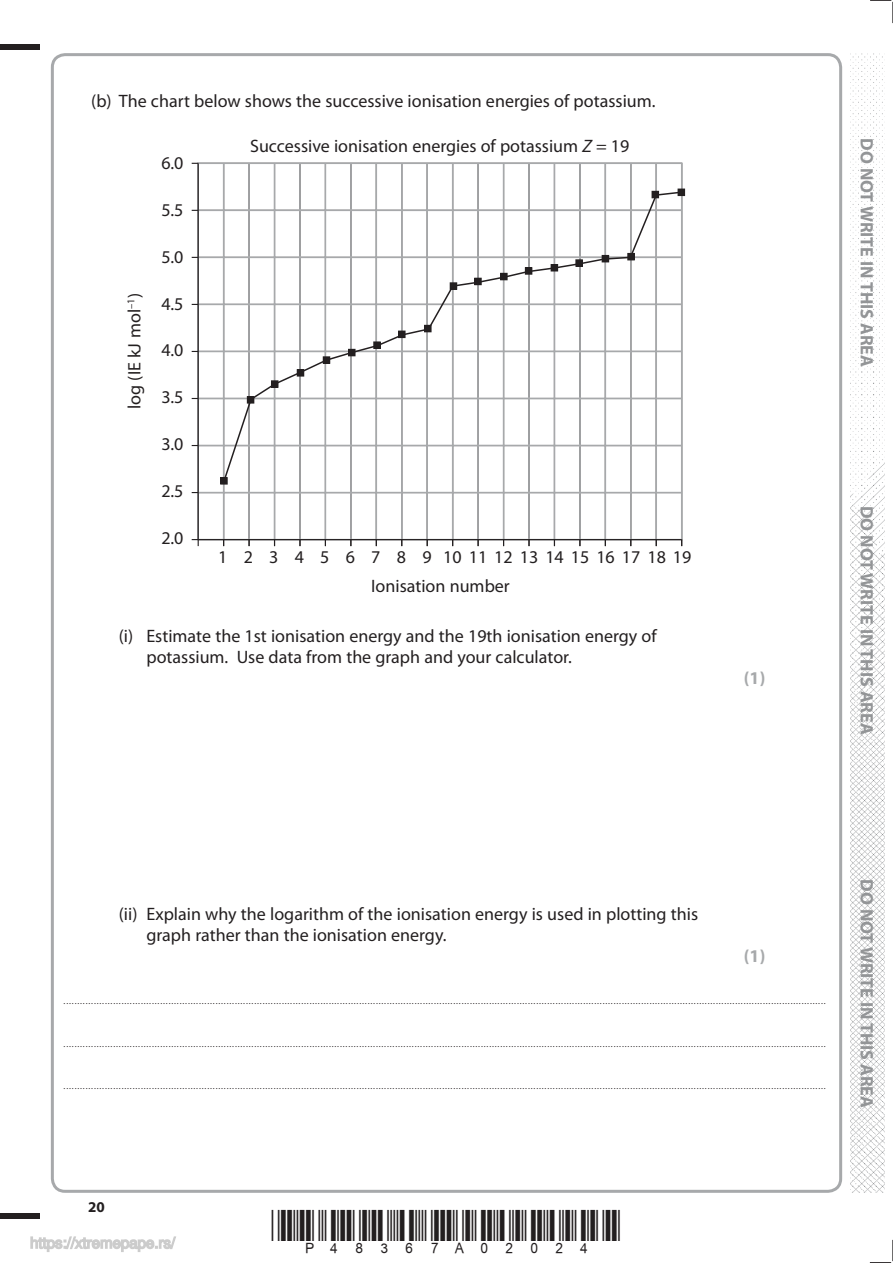
<style>
.page{position:relative;width:893px;height:1263px;background:#fff}
.page>*{position:absolute;margin:0;border:0;box-sizing:border-box;transform-origin:0 0}
.t1{font:18px/21px "Myriad Pro";color:#231f20}
.t2{font:700 18px "Myriad Pro";color:#939597}
.t3{font:700 18px "Myriad Pro";color:#a7a9ab}
.t4{font:700 15px "Myriad Pro";color:#231f20}
.t5{font:9px "Myriad Pro";color:#231f20}
.s1{font-style:italic}
</style>
<div class="page">
<div style="left:0;top:44px;width:40px;height:5px;background:#231f20"></div>
<div style="left:0;top:1214px;width:40px;height:5px;background:#231f20"></div>
<svg style="left:869px;top:1240px;width:24px;height:23px"></svg>
<svg style="left:870px;top:0;width:23px;height:23px"></svg>
<img style="left:850px;top:53px;width:34px;height:1140px">
<svg style="left:197px;top:162px;width:486px;height:379px"></svg>
<hr style="left:198px;top:163px;width:1px;height:383px;background:#231f20">
<svg style="left:248px;top:540px;width:2px;height:6px"></svg>
<svg style="left:426px;top:540px;width:2px;height:6px"></svg>
<svg style="left:604px;top:540px;width:2px;height:6px"></svg>
<hr style="left:198px;top:539px;width:483px;height:1px;background:#231f20">
<div style="left:220px;top:477px;width:8px;height:8px;border:1px solid #231f20"></div>
<div style="left:677px;top:189px;width:8px;height:7px;border:1px solid #231f20"></div>
<svg style="left:222px;top:191px;width:460px;height:292px"></svg>
<svg style="left:30px;top:1236px;width:146px;height:16px"></svg>
<h1 class="t1" style="left:91px;top:92px;width:565px">(b) The chart below shows the successive ionisation energies of potassium.</h1>
<h1 class="t1" style="left:125px;top:409px;width:117px;rotate:-90deg">log (IE kJ mol<sup>–1</sup>)</h1>
<h1 class="t1" style="left:161px;top:154px;width:24px">6.0</h1>
<h1 class="t1" style="left:161px;top:201px;width:24px">5.5</h1>
<h1 class="t1" style="left:161px;top:248px;width:24px">5.0</h1>
<h1 class="t1" style="left:161px;top:295px;width:24px">4.5</h1>
<h1 class="t1" style="left:161px;top:341px;width:24px">4.0</h1>
<h1 class="t1" style="left:161px;top:388px;width:24px">3.5</h1>
<h1 class="t1" style="left:161px;top:435px;width:24px">3.0</h1>
<h1 class="t1" style="left:161px;top:482px;width:24px">2.5</h1>
<h1 class="t1" style="left:161px;top:529px;width:24px">2.0</h1>
<h1 class="t1" style="left:250px;top:137px;width:381px">Successive ionisation energies of potassium <span class="s1">Z</span> = 19</h1>
<h1 class="t1" style="left:218px;top:548px;width:474px">1 2 3 4 5 6 7 8 9 10111213141516171819</h1>
<h1 class="t1" style="left:371px;top:577px;width:140px">Ionisation number</h1>
<h1 class="t1" style="left:146px;top:627px;width:511px;text-indent:-28px">(i) Estimate the 1st ionisation energy and the 19th ionisation energy of potassium. Use data from the graph and your calculator.</h1>
<h1 class="t3" style="left:743px;top:671px;width:23px">(1)</h1>
<h1 class="t2" style="left:873px;top:138px;width:230px;rotate:90deg">DO NOT WRITE IN THIS AREA</h1>
<h1 class="t2" style="left:873px;top:506px;width:230px;rotate:90deg">DO NOT WRITE IN THIS AREA</h1>
<h1 class="t1" style="left:146px;top:905px;width:553px;text-indent:-28px">(ii) Explain why the logarithm of the ionisation energy is used in plotting this graph rather than the ionisation energy.</h1>
<h1 class="t3" style="left:743px;top:949px;width:23px">(1)</h1>
<p class="t5" style="left:64px;top:998px;width:763px">....................................................................................................................................................................................................................................................................................</p>
<p class="t5" style="left:64px;top:1040px;width:763px">....................................................................................................................................................................................................................................................................................</p>
<p class="t5" style="left:64px;top:1082px;width:763px">....................................................................................................................................................................................................................................................................................</p>
<h1 class="t2" style="left:873px;top:879px;width:230px;rotate:90deg">DO NOT WRITE IN THIS AREA</h1>
<h2 class="t4" style="left:88px;top:1201px;width:18px">20</h2>
</div>
